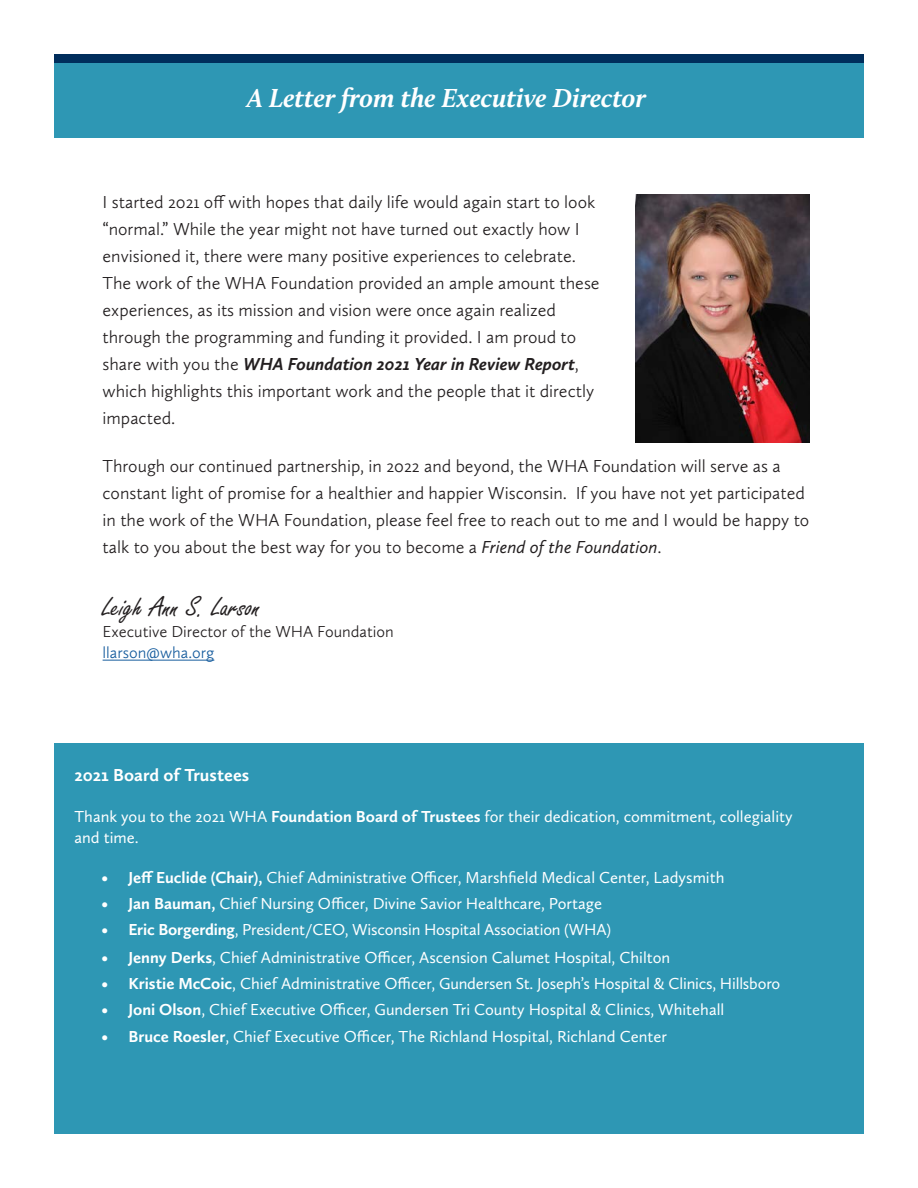
<style>
.page{position:relative;width:918px;height:1188px;background:#fff}
.page>*{position:absolute;margin:0;border:0;box-sizing:border-box;transform-origin:0 0}
.Body_Text{font:30px "Freestyle Script";color:#231f20}
.Subheads{font:italic 700 27px "Calluna";color:#fff}
.Body_Text-2{font:300 18px/27px "Calluna Sans";color:#231f20}
.Heading{font:700 18px "Calluna Sans";color:#fff}
.Heading-2{font:16.5px/21px "Calluna Sans";color:#fff}
.Body_Text-3{font:300 16.5px "Calluna Sans";color:#231f20}
.Body_Text-4{font:300 16.5px "Calluna Sans";color:#175d9e}
.s1{font-weight:700;font-style:italic}
.s2{font-weight:400;font-style:italic}
.s3{font-weight:700}
</style>
<div class="page">
<div style="left:54px;top:54px;width:810px;height:9px;background:#002e5c"></div>
<hr style="left:103px;top:660px;width:111px;height:1px;background:#175d9e">
<div style="left:54px;top:63px;width:810px;height:75px;background:#2e97b4"></div>
<div style="left:54px;top:743px;width:810px;height:391px;background:#2e97b4"></div>
<img style="left:636px;top:194px;width:174px;height:249px">
<p class="Subheads" style="left:247px;top:81px;width:400px">A Letter from the Executive Director</p>
<p class="Body_Text-2" style="left:103px;top:188px;width:499px">I started 2021 off with hopes that daily life would again start to look “normal.” While the year might not have turned out exactly how I envisioned it, there were many positive experiences to celebrate.<br>The work of the WHA Foundation provided an ample amount these experiences, as its mission and vision were once again realized through the programming and funding it provided. I am proud to share with you the <span class="s1">WHA Foundation 2021 Year in Review Report</span>, which highlights this important work and the people that it directly impacted.</p>
<p class="Body_Text-2" style="left:103px;top:453px;width:708px">Through our continued partnership, in 2022 and beyond, the WHA Foundation will serve as a constant light of promise for a healthier and happier Wisconsin. If you have not yet participated in the work of the WHA Foundation, please feel free to reach out to me and I would be happy to talk to you about the best way for you to become a <span class="s2">Friend of the Foundation</span>.</p>
<p class="Body_Text" style="left:103px;top:591px;width:159px">Leigh Ann S. Larson</p>
<p class="Body_Text-3" style="left:103px;top:622px;width:293px">Executive Director of the WHA Foundation</p>
<p class="Body_Text-4" style="left:103px;top:643px;width:113px">llarson@wha.org</p>
<p class="Heading" style="left:75px;top:763px;width:176px">2021 Board of Trustees</p>
<p class="Heading-2" style="left:75px;top:806px;width:720px">Thank you to the 2021 WHA <span class="s3">Foundation Board of Trustees</span> for their dedication, commitment, collegiality and time.</p>
<p class="Heading-2" style="left:102px;top:866px;width:624px"><span class="s3">• Jeff Euclide (Chair),</span> Chief Administrative Officer, Marshfield Medical Center, Ladysmith</p>
<p class="Heading-2" style="left:102px;top:893px;width:502px"><span class="s3">• Jan Bauman,</span> Chief Nursing Officer, Divine Savior Healthcare, Portage</p>
<p class="Heading-2" style="left:102px;top:919px;width:511px"><span class="s3">• Eric Borgerding</span>, President/CEO, Wisconsin Hospital Association (WHA)</p>
<p class="Heading-2" style="left:102px;top:947px;width:570px"><span class="s3">• Jenny Derks</span>, Chief Administrative Officer, Ascension Calumet Hospital, Chilton</p>
<p class="Heading-2" style="left:102px;top:973px;width:680px"><span class="s3">• Kristie McCoic</span>, Chief Administrative Officer, Gundersen St. Joseph’s Hospital &amp; Clinics, Hillsboro</p>
<p class="Heading-2" style="left:102px;top:999px;width:624px"><span class="s3">• Joni Olson</span>, Chief Executive Officer, Gundersen Tri County Hospital &amp; Clinics, Whitehall</p>
<p class="Heading-2" style="left:102px;top:1025px;width:567px"><span class="s3">• Bruce Roesler</span>, Chief Executive Officer, The Richland Hospital, Richland Center</p>
</div>
